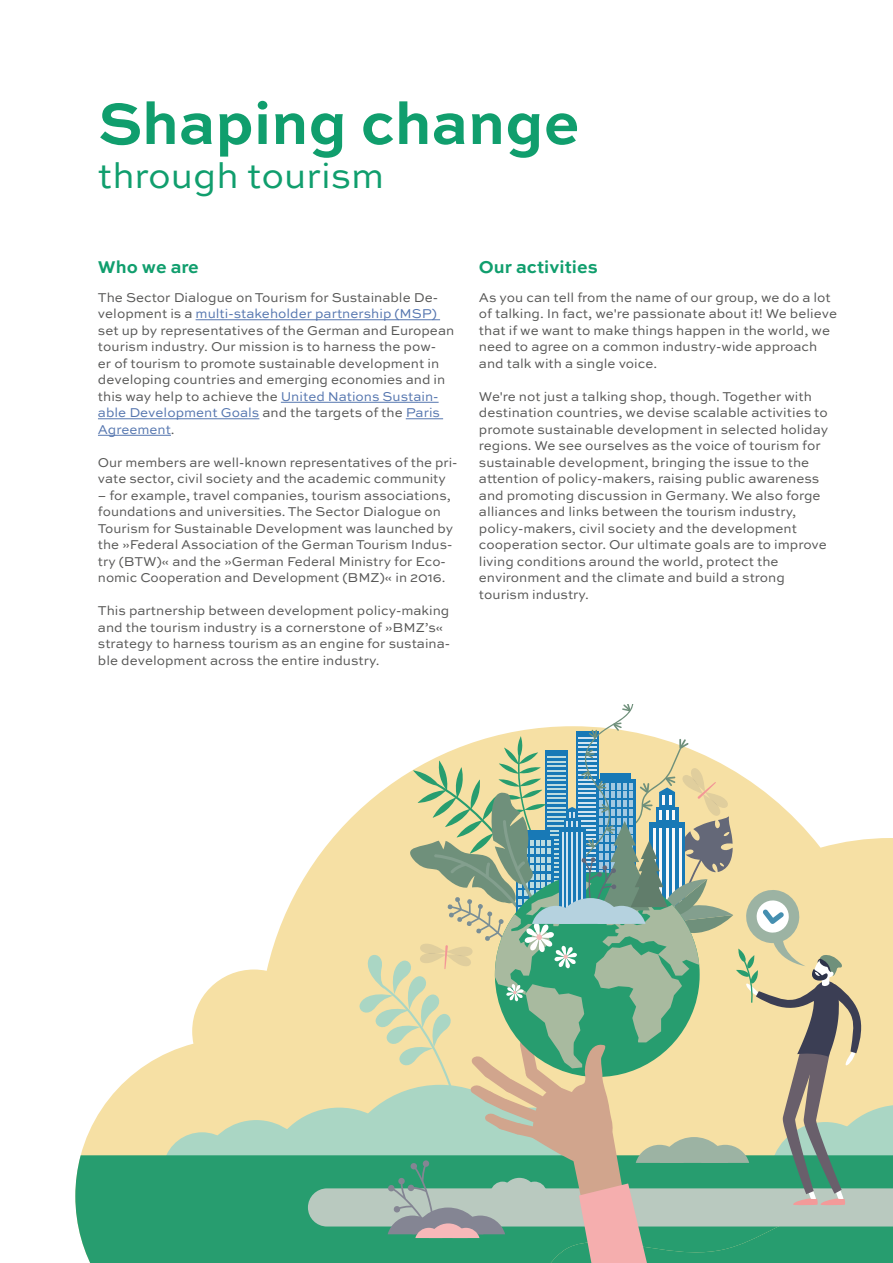
<style>
.page{position:relative;width:893px;height:1263px;background:#fff}
.page>*{position:absolute;margin:0;border:0;box-sizing:border-box;transform-origin:0 0}
.t1{font:700 60.9px "Sweet Sans Pro";color:#109e6d}
.t2{font:36.9px "Sweet Sans Pro";color:#109e6d}
.t3{font:700 18px "Sweet Sans Pro";color:#109e6d}
.t4{font:13.5px/16.5px "Sweet Sans Pro";color:#575756}
.s1{color:#5576af}
</style>
<div class="page">
<hr style="left:196px;top:319px;width:244px;height:1px;background:#5576af">
<hr style="left:281px;top:402px;width:158px;height:1px;background:#5576af">
<hr style="left:98px;top:418px;width:161px;height:1px;background:#5576af">
<hr style="left:406px;top:418px;width:37px;height:1px;background:#5576af">
<hr style="left:98px;top:435px;width:73px;height:1px;background:#5576af">
<svg style="left:75px;top:1155px;width:21px;height:108px;fill:#279d6f"></svg>
<svg style="left:96px;top:704px;width:797px;height:559px"></svg>
<h1 class="t1" style="left:98px;top:77px;width:483px">Shaping change</h1>
<h2 class="t2" style="left:98px;top:149px;width:288px">through tourism</h2>
<h3 class="t3" style="left:98px;top:253px;width:102px">Who we are</h3>
<p class="t4" style="left:98px;top:288px;width:358px">The Sector Dialogue on Tourism for Sustainable De&shy;velopment is a <span class="s1">multi-stakeholder partnership (MSP) </span>set up by representatives of the German and European tourism industry. Our mission is to harness the pow-<br>er of tourism to promote sustainable development in developing countries and emerging economies and in this way help to achieve the <span class="s1">United Nations Sustain&shy;able Development Goals</span> and the targets of the <span class="s1">Paris Agreement</span>.</p>
<p class="t4" style="left:98px;top:453px;width:361px">Our members are well-known representatives of the pri&shy;vate sector, civil society and the academic community</p>
<p class="t4" style="left:98px;top:486px;width:357px">– for example, travel companies, tourism associations, foundations and universities. The Sector Dialogue on Tourism for Sustainable Development was launched by the »Federal Association of the German Tourism Indus&shy;try (BTW)« and the »German Federal Ministry for Eco&shy;nomic Cooperation and Development (BMZ)« in 2016.</p>
<p class="t4" style="left:98px;top:602px;width:354px">This partnership between development policy-making and the tourism industry is a cornerstone of »BMZ’s« strategy to harness tourism as an engine for sustaina&shy;ble development across the entire industry.</p>
<h3 class="t3" style="left:479px;top:253px;width:120px">Our activities</h3>
<p class="t4" style="left:479px;top:288px;width:360px">As you can tell from the name of our group, we do a lot of talking. In fact, we're passionate about it! We believe that if we want to make things happen in the world, we need to agree on a common industry-wide approach and talk with a single voice.</p>
<p class="t4" style="left:479px;top:387px;width:351px">We're not just a talking shop, though. Together with destination countries, we devise scalable activities to promote sustainable development in selected holiday regions. We see ourselves as the voice of tourism for sustainable development, bringing the issue to the attention of policy-makers, raising public awareness and promoting discussion in Germany. We also forge alliances and links between the tourism industry, policy-makers, civil society and the development cooperation sector. Our ultimate goals are to improve living conditions around the world, protect the environment and the climate and build a strong tourism industry.</p>
</div>
